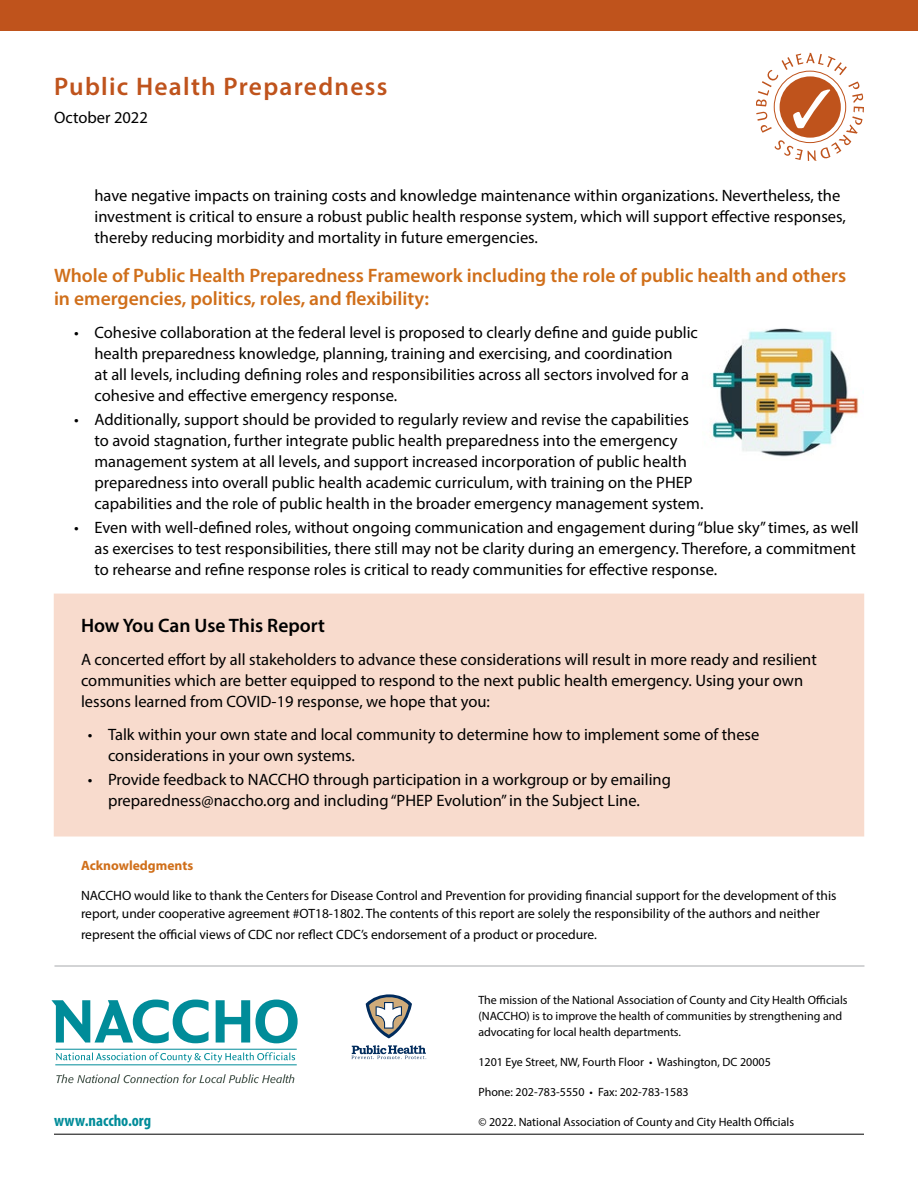
<style>
.page{position:relative;width:918px;height:1188px;background:#fff}
.page>*{position:absolute;margin:0;border:0;box-sizing:border-box;transform-origin:0 0}
.t1{font:600 25.5px "Myriad Pro";letter-spacing:.05em;color:#bf531c}
.Heading_of_bulleted{font:600 19.5px/22.5px "Myriad Pro";color:#d06f1a}
.Heading_of_bulleted-2{font:600 19.5px "Myriad Pro";color:#000}
.leading_head{font:16.5px/21px "Myriad Pro";color:#000}
.t2{font:700 condensed 16.5px "Myriad Pro";color:#008c99}
.leading_head-2{font:13.5px/18px "Myriad Pro";color:#000101}
.leading_head-3{font:700 13.5px "Myriad Pro";color:#d06f1a}
.copyright{font:12px/15.8px "Myriad Pro";color:#000}
</style>
<div class="page">
<div style="left:0;top:0;width:918px;height:30px;background:#bf531c"></div>
<hr style="left:54px;top:1134px;width:810px;height:1px;background:#000">
<div style="left:54px;top:594px;width:810px;height:243px;background:#f8dbcd;border:2px solid #f8dbcd"></div>
<svg style="left:756px;top:53px;width:108px;height:108px"></svg>
<svg style="left:56px;top:1074px;width:238px;height:9px"></svg>
<svg style="left:51px;top:1000px;width:158px;height:43px"></svg>
<svg style="left:216px;top:1000px;width:82px;height:43px"></svg>
<svg style="left:56px;top:1052px;width:239px;height:10px"></svg>
<hr style="left:55px;top:1049px;width:242px;height:1px;background:#008c99">
<hr style="left:55px;top:1064px;width:242px;height:1px;background:#008c99">
<svg style="left:351px;top:1045px;width:76px;height:15px"></svg>
<svg style="left:366px;top:994px;width:46px;height:44px"></svg>
<hr style="left:54px;top:966px;width:810px;height:1px;background:#a7a9ac">
<img style="left:712px;top:328px;width:152px;height:129px">
<p class="t1" style="left:54px;top:70px;width:335px">Public Health Preparedness</p>
<p class="leading_head" style="left:54px;top:107px;width:95px">October 2022</p>
<p class="leading_head" style="left:94px;top:185px;width:753px">have negative impacts on training costs and knowledge maintenance within organizations. Nevertheless, the investment is critical to ensure a robust public health response system, which will support effective responses, thereby reducing morbidity and mortality in future emergencies.</p>
<p class="Heading_of_bulleted" style="left:54px;top:264px;width:794px">Whole of Public Health Preparedness Framework including the role of public health and others in emergencies, politics, roles, and flexibility:</p>
<p class="leading_head" style="left:94px;top:322px;width:605px;text-indent:-20px">• Cohesive collaboration at the federal level is proposed to clearly define and guide public health preparedness knowledge, planning, training and exercising, and coordination<br>at all levels, including defining roles and responsibilities across all sectors involved for a cohesive and effective emergency response.</p>
<p class="leading_head" style="left:94px;top:409px;width:610px;text-indent:-20px">• Additionally, support should be provided to regularly review and revise the capabilities to avoid stagnation, further integrate public health preparedness into the emergency management system at all levels, and support increased incorporation of public health preparedness into overall public health academic curriculum, with training on the PHEP capabilities and the role of public health in the broader emergency management system.</p>
<p class="leading_head" style="left:94px;top:517px;width:766px;text-indent:-20px">• Even with well-defined roles, without ongoing communication and engagement during “blue sky” times, as well as exercises to test responsibilities, there still may not be clarity during an emergency. Therefore, a commitment to rehearse and refine response roles is critical to ready communities for effective response.</p>
<p class="Heading_of_bulleted-2" style="left:81px;top:613px;width:246px">How You Can Use This Report</p>
<p class="leading_head" style="left:81px;top:649px;width:737px">A concerted effort by all stakeholders to advance these considerations will result in more ready and resilient communities which are better equipped to respond to the next public health emergency. Using your own lessons learned from COVID-19 response, we hope that you:</p>
<p class="leading_head" style="left:108px;top:724px;width:653px;text-indent:-20px">• Talk within your own state and local community to determine how to implement some of these considerations in your own systems.</p>
<p class="leading_head" style="left:108px;top:769px;width:564px;text-indent:-20px">• Provide feedback to NACCHO through participation in a workgroup or by emailing preparedness@naccho.org and including “PHEP Evolution” in the Subject Line.</p>
<p class="leading_head-3" style="left:81px;top:857px;width:114px">Acknowledgments</p>
<p class="leading_head-2" style="left:81px;top:887px;width:757px">NACCHO would like to thank the Centers for Disease Control and Prevention for providing financial support for the development of this report, under cooperative agreement #OT18-1802. The contents of this report are solely the responsibility of the authors and neither</p>
<p class="leading_head-2" style="left:81px;top:926px;width:517px">represent the official views of CDC nor reflect CDC’s endorsement of a product or procedure.</p>
<p class="copyright" style="left:478px;top:992px;width:371px">The mission of the National Association of County and City Health Officials (NACCHO) is to improve the health of communities by strengthening and advocating for local health departments.</p>
<p class="copyright" style="left:478px;top:1054px;width:294px">1201 Eye Street, NW, Fourth Floor • Washington, DC 20005</p>
<p class="copyright" style="left:478px;top:1084px;width:212px">Phone: 202-783-5550 • Fax: 202-783-1583</p>
<p class="t2" style="left:54px;top:1110px;width:99px">www.naccho.org</p>
<p class="copyright" style="left:478px;top:1114px;width:317px">© 2022. National Association of County and City Health Officials</p>
</div>
